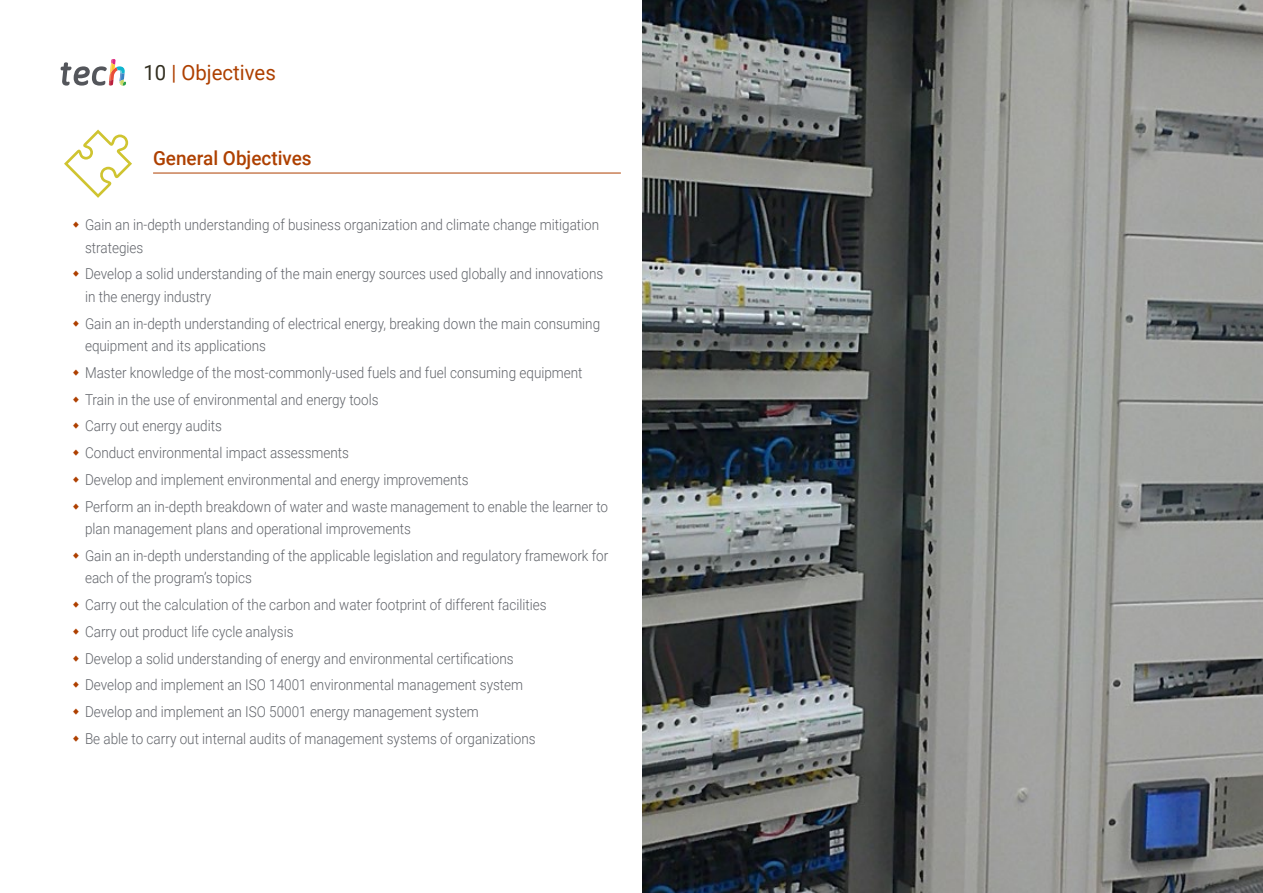
<style>
.page{position:relative;width:1263px;height:893px;background:#fff}
.page>*{position:absolute;margin:0;border:0;box-sizing:border-box;transform-origin:0 0}
.t1{font:21px "Roboto";color:#ae4000}
.t2{font:500 19.5px "Roboto";color:#ae4000}
.t3{font:300 15px/26.7px "Roboto";color:#61646a;scale:.9 1}
.s1{color:#312e20}
</style>
<div class="page">
<hr style="left:153px;top:173px;width:468px;height:1px;background:#ae4000">
<svg style="left:64px;top:130px;width:68px;height:68px"></svg>
<svg style="left:61px;top:59px;width:65px;height:27px"></svg>
<img style="left:642px;top:0;width:621px;height:893px">
<h1 class="t1" style="left:144px;top:57px;width:134px"><span class="s1">10</span> | Objectives</h1>
<h2 class="t2" style="left:153px;top:144px;width:160px">General Objectives</h2>
<p class="t3" style="left:85px;top:213px;width:573px;line-height:22.5px">Gain an in-depth understanding of business organization and climate change mitigation strategies</p>
<p class="t3" style="left:85px;top:262px;width:577px;line-height:22.5px">Develop a solid understanding of the main energy sources used globally and innovations in the energy industry</p>
<p class="t3" style="left:85px;top:311px;width:574px;line-height:22.5px">Gain an in-depth understanding of electrical energy, breaking down the main consuming equipment and its applications</p>
<p class="t3" style="left:85px;top:359px;width:583px">Master knowledge of the most-commonly-used fuels and fuel consuming equipment Train in the use of environmental and energy tools<br>Carry out energy audits<br>Conduct environmental impact assessments<br>Develop and implement environmental and energy improvements<br>Perform an in-depth breakdown of water and waste management to enable the learner to</p>
<p class="t3" style="left:85px;top:515px;width:583px">plan management plans and operational improvements<br>Gain an in-depth understanding of the applicable legislation and regulatory framework for</p>
<p class="t3" style="left:85px;top:564px;width:514px">each of the program’s topics<br>Carry out the calculation of the carbon and water footprint of different facilities Carry out product life cycle analysis<br>Develop a solid understanding of energy and environmental certifications Develop and implement an ISO 14001 environmental management system Develop and implement an ISO 50001 energy management system<br>Be able to carry out internal audits of management systems of organizations</p>
</div>
